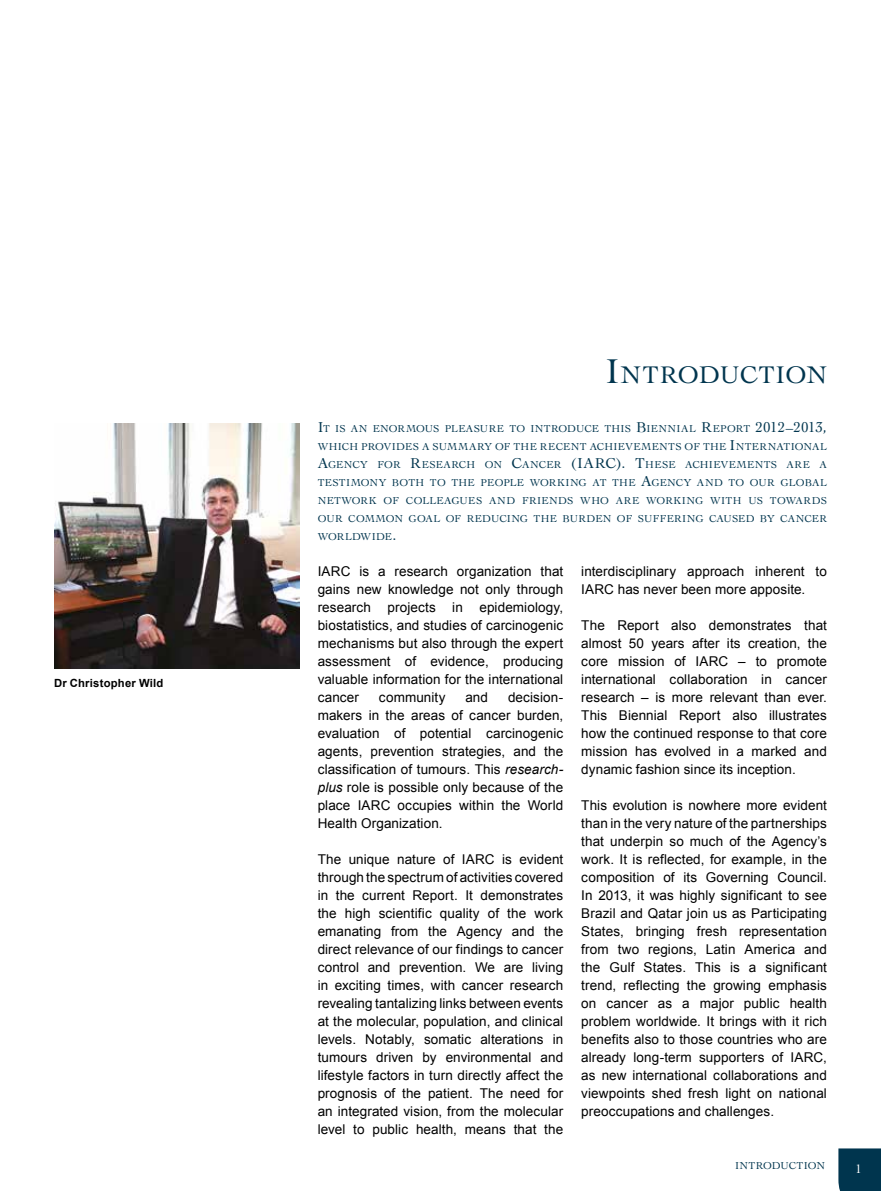
<style>
.page{position:relative;width:881px;height:1191px;background:#fff}
.page>*{position:absolute;margin:0;border:0;box-sizing:border-box;transform-origin:0 0}
.t1{font:25.2px "Cochin";letter-spacing:.005em;color:#00354e}
.t2{font:13.5px/18px "Arial";letter-spacing:.005em;color:#000;text-align:justify}
.t3{font:12.75px "Cochin";color:#fff}
.t4{font:700 11.25px "Arial";letter-spacing:.02em;color:#000}
.t5{font:10.5px/18px "Cochin";letter-spacing:.01em;color:#00354e;text-align:justify}
.s1{font-size:36px}
.s2{font-size:15px}
.s3{font-style:italic}
</style>
<div class="page">
<div style="left:838px;top:1148px;width:42px;height:43px;background:#00354e"></div>
<img style="left:54px;top:423px;width:245px;height:245px">
<p class="t4" style="left:54px;top:675px;width:111px">Dr Christopher Wild</p>
<h1 class="t1" style="left:605px;top:358px;width:223px"><span class="s1">I</span> NTRODUCTION</h1>
<p class="t5" style="left:317px;top:419px;width:510px"><span class="s2">I</span>T IS AN ENORMOUS PLEASURE TO INTRODUCE THIS <span class="s2">B</span>IENNIAL <span class="s2">R</span>EPORT <span class="s2">2012–2013, </span>WHICH PROVIDES A SUMMARY OF THE RECENT ACHIEVEMENTS OF THE <span class="s2">I</span>NTERNATIONAL <span class="s2">A</span>GENCY FOR <span class="s2">R</span>ESEARCH ON <span class="s2">C</span>ANCER <span class="s2">(IARC). T</span>HESE ACHIEVEMENTS ARE A TESTIMONY BOTH TO THE PEOPLE WORKING AT THE <span class="s2">A</span>GENCY AND TO OUR GLOBAL NETWORK OF COLLEAGUES AND FRIENDS WHO ARE WORKING WITH US TOWARDS OUR COMMON GOAL OF REDUCING THE BURDEN OF SUFFERING CAUSED BY CANCER WORLDWIDE<span class="s2">.</span></p>
<p class="t2" style="left:317px;top:562px;width:247px">IARC is a research organization that gains new knowledge not only through research projects in epidemiology, biostatistics, and studies of carcinogenic mechanisms but also through the expert assessment of evidence, producing valuable information for the international cancer</p>
<p class="t2" style="left:317px;top:688px;width:247px;text-indent:190px">decision&shy;makers in the areas of cancer burden, evaluation of potential carcinogenic agents, prevention strategies, and the classification of tumours. This <span class="s3">research&shy;plus</span> role is possible only because of the place IARC occupies within the World Health Organization.</p>
<p class="t2" style="left:317px;top:850px;width:247px">The unique nature of IARC is evident through the spectrum of activities covered in the current Report. It demonstrates the high scientific quality of the work emanating from the Agency and the direct relevance of our findings to cancer control and prevention. We are living in exciting times, with cancer research revealing tantalizing links between events at the molecular, population, and clinical levels. Notably, somatic alterations in tumours driven by environmental and lifestyle factors in turn directly affect the prognosis of the patient. The need for an integrated vision, from the molecular level to public health, means that the</p>
<p class="t2" style="left:379px;top:688px;width:68px">community</p>
<p class="t2" style="left:465px;top:688px;width:24px">and</p>
<p class="t2" style="left:581px;top:562px;width:247px">interdisciplinary approach inherent to<br>IARC has never been more apposite.</p>
<p class="t2" style="left:581px;top:616px;width:247px">The Report also demonstrates that almost 50 years after its creation, the core mission of IARC – to promote international collaboration in cancer research – is more relevant than ever.<br>This Biennial Report also illustrates how the continued response to that core mission has evolved in a marked and dynamic fashion since its inception.</p>
<p class="t2" style="left:581px;top:796px;width:247px">This evolution is nowhere more evident than in the very nature of the partnerships that underpin so much of the Agency’s work. It is reflected, for example, in the composition of its Governing Council.<br>In 2013, it was highly significant to see Brazil and Qatar join us as Participating States, bringing fresh representation from two regions, Latin America and the Gulf States. This is a significant trend, reflecting the growing emphasis on cancer as a major public health problem worldwide. It brings with it rich benefits also to those countries who are already long-term supporters of IARC, as new international collaborations and viewpoints shed fresh light on national preoccupations and challenges.</p>
<p class="t5" style="left:734px;top:1156px;width:91px">INTRODUCTION</p>
<p class="t3" style="left:855px;top:1160px;width:8px">1</p>
</div>
